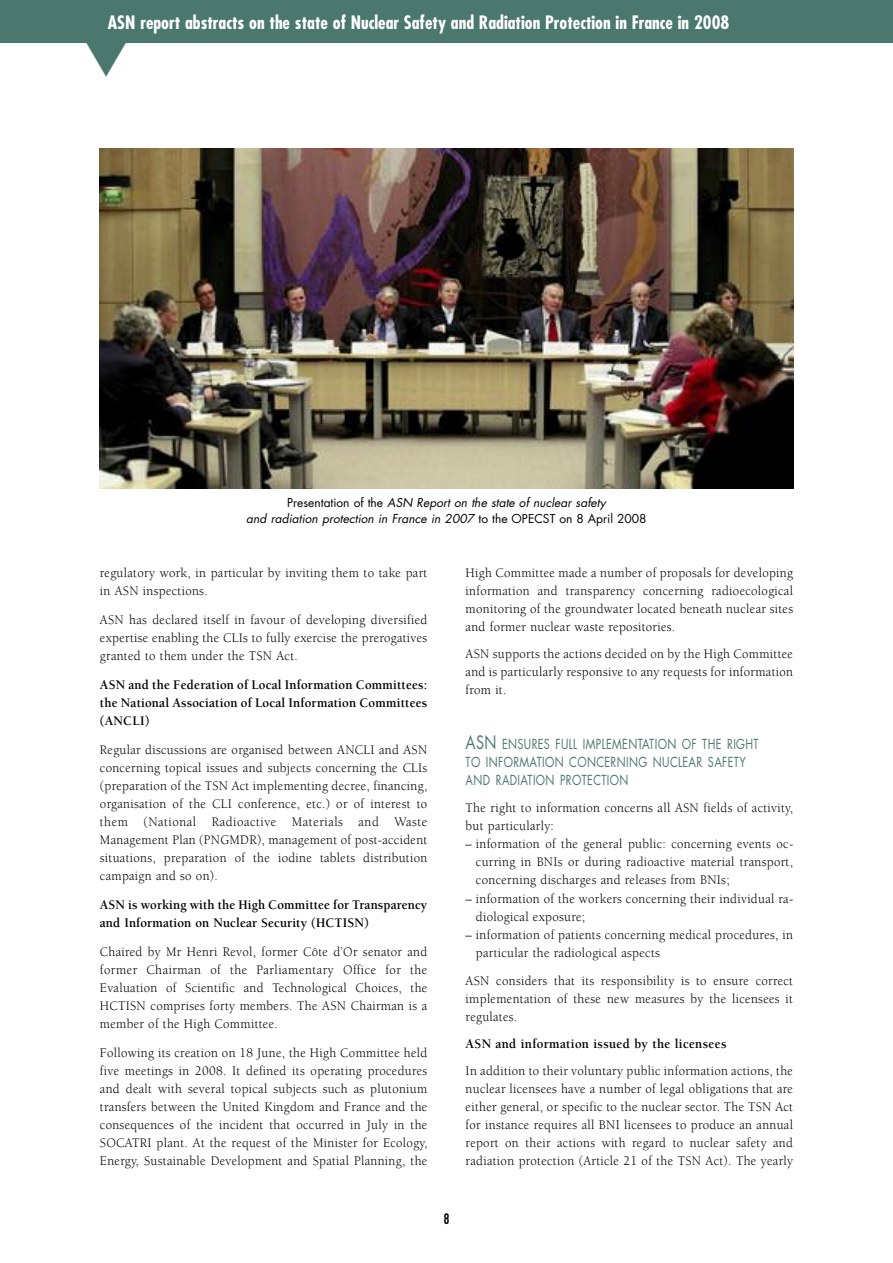
<style>
.page{position:relative;width:893px;height:1263px;background:#fff}
.page>*{position:absolute;margin:0;border:0;box-sizing:border-box;transform-origin:0 0}
.t1{font:700 condensed 18px "Futura";color:#fff}
.t2{font:15px "DIN Engschrift Alternate";color:#000}
.t3{font:13.5px/18px "Berkeley";letter-spacing:.025em;color:#000;text-align:justify;scale:.95 1}
.t4{font:700 13.5px/18px "Berkeley";letter-spacing:.015em;color:#000;text-align:justify;scale:.95 1}
.t5{font:13.5px/18px "Futura";letter-spacing:.03em;color:#4b786e;scale:.8 1}
.t6{font:italic 12px/16.5px "Futura";letter-spacing:.005em;color:#000;text-align:center}
.s1{font-style:normal}
.s2{font-size:18px}
</style>
<div class="page">
<div style="left:0;top:0;width:893px;height:43px;background:#4b786e"></div>
<img style="left:100px;top:149px;width:693px;height:340px">
<h1 class="t1" style="left:108px;top:15px;width:623px">ASN report abstracts on the state of Nuclear Safety and Radiation Protection in France in 2008</h1>
<p class="t6" style="left:246px;top:495px;width:402px"><span class="s1">Presentation of the</span> ASN Report on the state of nuclear safety<br>and radiation protection in France in 2007 <span class="s1">to the OPECST on 8 April 2008</span></p>
<p class="t3" style="left:100px;top:565px;width:346px">regulatory work, in particular by inviting them to take part in ASN inspections.</p>
<p class="t3" style="left:100px;top:612px;width:346px">ASN has declared itself in favour of developing diversified expertise enabling the CLIs to fully exercise the prerogatives granted to them under the TSN Act.</p>
<p class="t4" style="left:100px;top:677px;width:346px">ASN and the Federation of Local Information Committees: the National Association of Local Information Committees (ANCLI)</p>
<p class="t3" style="left:100px;top:742px;width:346px">Regular discussions are organised between ANCLI and ASN concerning topical issues and subjects concerning the CLIs (preparation of the TSN Act implementing decree, financing, organisation of the CLI conference, etc.) or of interest to them (National Radioactive Materials and Waste Management Plan (PNGMDR), management of post-accident situations, preparation of the iodine tablets distribution campaign and so on).</p>
<p class="t4" style="left:100px;top:897px;width:346px">ASN is working with the High Committee for Transparency and Information on Nuclear Security (HCTISN)</p>
<p class="t3" style="left:100px;top:944px;width:346px">Chaired by Mr Henri Revol, former Côte d’Or senator and former Chairman of the Parliamentary Office for the Evaluation of Scientific and Technological Choices, the HCTISN comprises forty members. The ASN Chairman is a member of the High Committee.</p>
<p class="t3" style="left:100px;top:1045px;width:346px">Following its creation on 18 June, the High Committee held five meetings in 2008. It defined its operating procedures and dealt with several topical subjects such as plutonium transfers between the United Kingdom and France and the consequences of the incident that occurred in July in the SOCATRI plant. At the request of the Minister for Ecology, Energy, Sustainable Development and Spatial Planning, the</p>
<p class="t3" style="left:466px;top:565px;width:346px">High Committee made a number of proposals for developing information and transparency concerning radioecological monitoring of the groundwater located beneath nuclear sites and former nuclear waste repositories.</p>
<p class="t3" style="left:466px;top:646px;width:346px">ASN supports the actions decided on by the High Committee and is particularly responsive to any requests for information from it.</p>
<p class="t5" style="left:466px;top:736px;width:368px"><span class="s2">ASN</span> ENSURES FULL IMPLEMENTATION OF THE RIGHT<br>TO INFORMATION CONCERNING NUCLEAR SAFETY<br>AND RADIATION PROTECTION</p>
<p class="t3" style="left:466px;top:799px;width:346px">The right to information concerns all ASN fields of activity, but particularly:</p>
<p class="t3" style="left:476px;top:836px;width:336px;text-indent:-10px">– information of the general public: concerning events oc&shy;curring in BNIs or during radioactive material transport, concerning discharges and releases from BNIs;</p>
<p class="t3" style="left:476px;top:891px;width:336px;text-indent:-10px">– information of the workers concerning their individual ra&shy;diological exposure;</p>
<p class="t3" style="left:476px;top:927px;width:335px;text-indent:-10px">– information of patients concerning medical procedures, in particular the radiological aspects</p>
<p class="t3" style="left:466px;top:972px;width:346px">ASN considers that its responsibility is to ensure correct implementation of these new measures by the licensees it regulates.</p>
<p class="t4" style="left:466px;top:1035px;width:276px">ASN and information issued by the licensees</p>
<p class="t3" style="left:466px;top:1063px;width:346px">In addition to their voluntary public information actions, the nuclear licensees have a number of legal obligations that are either general, or specific to the nuclear sector. The TSN Act for instance requires all BNI licensees to produce an annual report on their actions with regard to nuclear safety and radiation protection (Article 21 of the TSN Act). The yearly</p>
<p class="t2" style="left:444px;top:1213px;width:7px">8</p>
</div>
